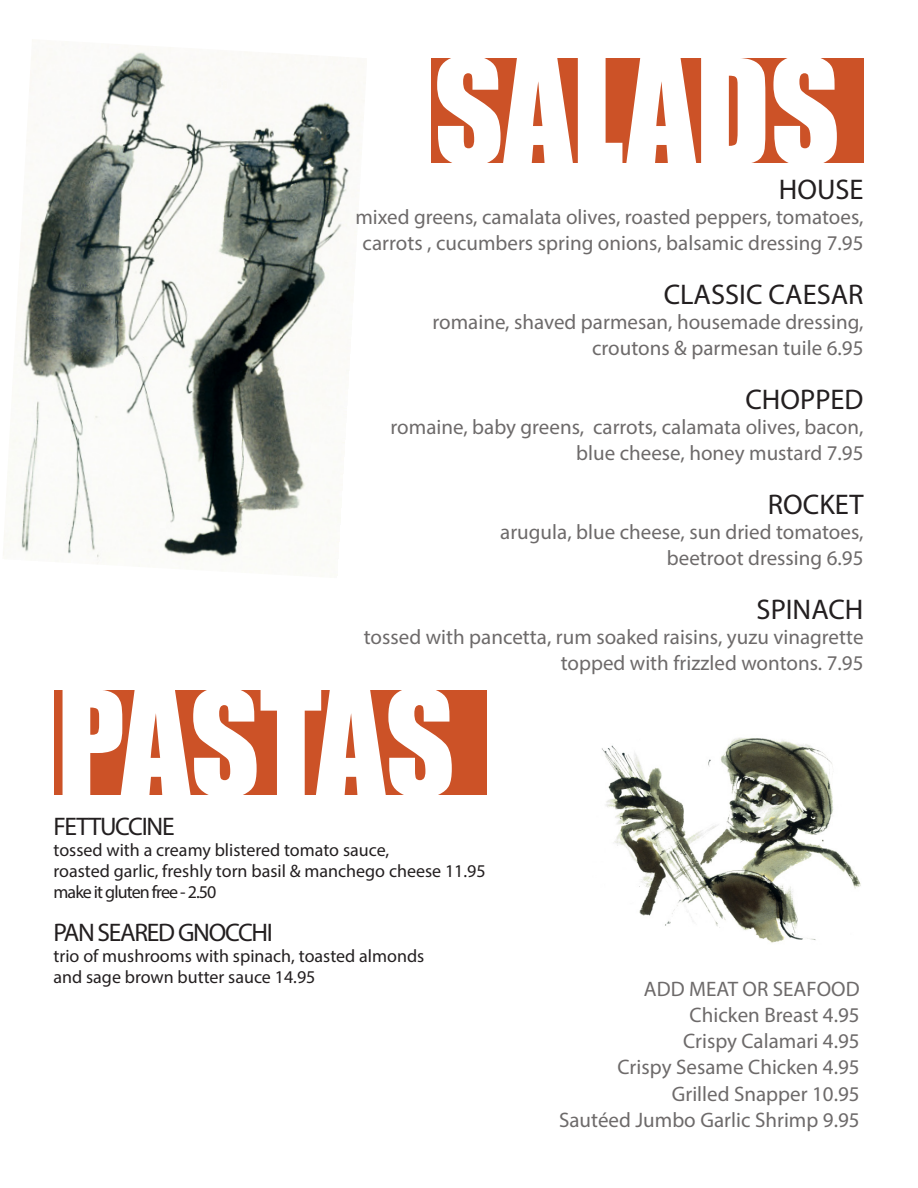
<style>
.page{position:relative;width:918px;height:1188px;background:#fff}
.page>*{position:absolute;margin:0;border:0;box-sizing:border-box;transform-origin:0 0}
.t1{font:135px "Impact";color:#fff}
.Pa1{font:28.5px "Myriad Pro";color:#231f20}
.Pa1-2{font:25.5px "Myriad Pro";letter-spacing:-.05em;color:#231f20}
.Pa1-3{font:21px "Myriad Pro";color:#6d6a6a}
.Pa1-4{font:18px "Myriad Pro";color:#231f20}
.Pa1-5{font:18px "Myriad Pro";letter-spacing:-.05em;color:#231f20}
</style>
<div class="page">
<img style="left:3px;top:40px;width:363px;height:524px">
<img style="left:601px;top:737px;width:260px;height:206px">
<div style="left:431px;top:58px;width:432px;height:105px;background:#cc5227"></div>
<div style="left:54px;top:690px;width:432px;height:105px;background:#cc5227"></div>
<p class="t1" style="left:434px;top:6px;width:408px">SALADS</p>
<p class="Pa1" style="left:779px;top:172px;width:86px">HOUSE</p>
<p class="Pa1-3" style="left:355px;top:204px;width:510px">mixed greens, camalata olives, roasted peppers, tomatoes,</p>
<p class="Pa1-3" style="left:363px;top:230px;width:502px">carrots , cucumbers spring onions, balsamic dressing 7.95</p>
<p class="Pa1" style="left:664px;top:277px;width:201px">CLASSIC CAESAR</p>
<p class="Pa1-3" style="left:433px;top:309px;width:432px">romaine, shaved parmesan, housemade dressing,</p>
<p class="Pa1-3" style="left:592px;top:335px;width:273px">croutons &amp; parmesan tuile 6.95</p>
<p class="Pa1" style="left:745px;top:382px;width:120px">CHOPPED</p>
<p class="Pa1-3" style="left:391px;top:414px;width:474px">romaine, baby greens, carrots, calamata olives, bacon,</p>
<p class="Pa1-3" style="left:576px;top:440px;width:289px">blue cheese, honey mustard 7.95</p>
<p class="Pa1" style="left:768px;top:487px;width:97px">ROCKET</p>
<p class="Pa1-3" style="left:500px;top:519px;width:365px">arugula, blue cheese, sun dried tomatoes,</p>
<p class="Pa1-3" style="left:667px;top:545px;width:198px">beetroot dressing 6.95</p>
<p class="Pa1" style="left:757px;top:592px;width:108px">SPINACH</p>
<p class="Pa1-3" style="left:364px;top:624px;width:501px">tossed with pancetta, rum soaked raisins, yuzu vinagrette</p>
<p class="Pa1-3" style="left:561px;top:650px;width:304px">topped with frizzled wontons. 7.95</p>
<p class="t1" style="left:57px;top:638px;width:399px">PASTAS</p>
<p class="Pa1-2" style="left:54px;top:811px;width:123px">FETTUCCINE</p>
<p class="Pa1-4" style="left:54px;top:839px;width:337px">tossed with a creamy blistered tomato sauce,</p>
<p class="Pa1-4" style="left:54px;top:860px;width:434px">roasted garlic, freshly torn basil &amp; manchego cheese 11.95</p>
<p class="Pa1-5" style="left:54px;top:881px;width:164px">make it gluten free - 2.50</p>
<p class="Pa1-2" style="left:54px;top:917px;width:221px">PAN SEARED GNOCCHI</p>
<p class="Pa1-4" style="left:54px;top:945px;width:372px">trio of mushrooms with spinach, toasted almonds</p>
<p class="Pa1-4" style="left:54px;top:966px;width:263px">and sage brown butter sauce 14.95</p>
<p class="Pa1-3" style="left:644px;top:976px;width:217px">ADD MEAT OR SEAFOOD</p>
<p class="Pa1-3" style="left:690px;top:1002px;width:172px">Chicken Breast 4.95</p>
<p class="Pa1-3" style="left:683px;top:1028px;width:178px">Crispy Calamari 4.95</p>
<p class="Pa1-3" style="left:618px;top:1054px;width:244px">Crispy Sesame Chicken 4.95</p>
<p class="Pa1-3" style="left:672px;top:1081px;width:189px">Grilled Snapper 10.95</p>
<p class="Pa1-3" style="left:559px;top:1107px;width:302px">Sautéed Jumbo Garlic Shrimp 9.95</p>
</div>
